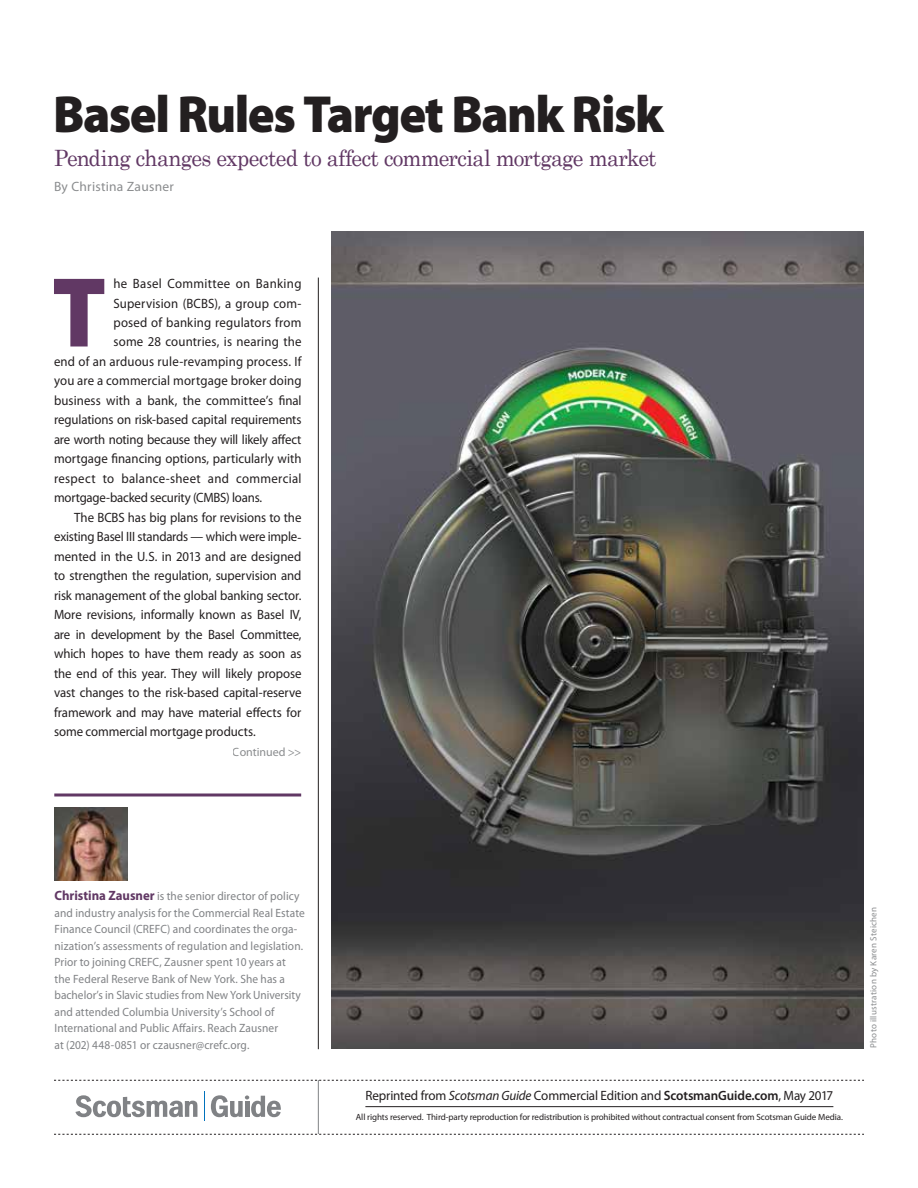
<style>
.page{position:relative;width:918px;height:1188px;background:#fff}
.page>*{position:absolute;margin:0;border:0;box-sizing:border-box;transform-origin:0 0}
.t1{font:900 100.35px "Myriad Pro";color:#613864;scale:.95 1}
.t2{font:900 52.5px "Myriad Pro";letter-spacing:-.03em;color:#231f20;scale:.95 1}
.t3{font:22.5px "Century Schoolbook";letter-spacing:-.035em;color:#613864;scale:.95 1}
.t4{font:13.5px "Myriad Pro";letter-spacing:-.005em;color:#231f20;scale:.95 1}
.t5{font:13.5px "Myriad Pro";letter-spacing:.015em;color:#231f20;scale:.95 1}
.t6{font:13.5px "Myriad Pro";letter-spacing:-.005em;color:#231f20}
.t7{font:13.5px "Myriad Pro";letter-spacing:.025em;color:#231f20;scale:.95 1}
.t8{font:13.5px "Myriad Pro";letter-spacing:.02em;color:#8a8c8e}
.t9{font:12px/16.5px "Myriad Pro";letter-spacing:.005em;color:#808285;scale:.95 1}
.t10{font:12px "Myriad Pro";letter-spacing:-.005em;color:#8a8c8e}
.t11{font:9px "Myriad Pro";letter-spacing:-.01em;color:#231f20}
.t12{font:9px "Myriad Pro";letter-spacing:.025em;color:#8a8c8e}
.s1{font-weight:700;font-size:13.5px;color:#613864}
.s2{font-style:italic}
.s3{font-weight:600}
</style>
<div class="page">
<hr style="left:318px;top:278px;width:1px;height:771px;background:#231f20">
<hr style="left:365px;top:1106px;width:468px;height:1px;background:#231f20">
<svg style="left:54px;top:1080px;width:810px;height:1px"></svg>
<svg style="left:54px;top:1134px;width:810px;height:1px"></svg>
<hr style="left:318px;top:1080px;width:1px;height:54px;background:#808285">
<svg style="left:211px;top:1095px;width:70px;height:22px"></svg>
<svg style="left:75px;top:1095px;width:122px;height:22px"></svg>
<svg style="left:204px;top:1092px;width:1px;height:29px"></svg>
<img style="left:54px;top:807px;width:74px;height:73px">
<hr style="left:54px;top:794px;width:247px;height:2px;background:#613864">
<img style="left:332px;top:231px;width:531px;height:817px">
<h2 class="t2" style="left:53px;top:80px;width:644px">Basel Rules Target Bank Risk</h2>
<h3 class="t3" style="left:54px;top:144px;width:636px">Pending changes expected to affect commercial mortgage market</h3>
<p class="t8" style="left:54px;top:178px;width:121px">By Christina Zausner</p>
<h1 class="t1" style="left:52px;top:246px;width:59px">T</h1>
<p class="t7" style="left:113px;top:275px;width:199px">he Basel Committee on Banking</p>
<p class="t4" style="left:113px;top:295px;width:199px">Supervision (BCBS), a group com-</p>
<p class="t5" style="left:113px;top:314px;width:199px">posed of banking regulators from</p>
<p class="t5" style="left:113px;top:334px;width:199px">some 28 countries, is nearing the</p>
<p class="t5" style="left:54px;top:353px;width:262px">end of an arduous rule-revamping process. If</p>
<p class="t4" style="left:54px;top:373px;width:262px">you are a commercial mortgage broker doing</p>
<p class="t4" style="left:54px;top:392px;width:262px">business with a bank, the committee’s final</p>
<p class="t4" style="left:54px;top:412px;width:262px">regulations on risk-based capital requirements</p>
<p class="t4" style="left:54px;top:431px;width:262px">are worth noting because they will likely affect</p>
<p class="t4" style="left:54px;top:451px;width:262px">mortgage financing options, particularly with</p>
<p class="t7" style="left:54px;top:470px;width:262px">respect to balance-sheet and commercial</p>
<p class="t4" style="left:54px;top:490px;width:221px">mortgage-backed security (CMBS) loans.</p>
<p class="t4" style="left:74px;top:509px;width:241px">The BCBS has big plans for revisions to the</p>
<p class="t4" style="left:54px;top:529px;width:262px">existing Basel III standards — which were imple-</p>
<p class="t4" style="left:54px;top:548px;width:262px">mented in the U.S. in 2013 and are designed</p>
<p class="t4" style="left:54px;top:568px;width:262px">to strengthen the regulation, supervision and</p>
<p class="t4" style="left:54px;top:587px;width:262px">risk management of the global banking sector.</p>
<p class="t4" style="left:54px;top:607px;width:262px">More revisions, informally known as Basel IV,</p>
<p class="t4" style="left:54px;top:626px;width:262px">are in development by the Basel Committee,</p>
<p class="t4" style="left:54px;top:646px;width:262px">which hopes to have them ready as soon as</p>
<p class="t4" style="left:54px;top:665px;width:262px">the end of this year. They will likely propose</p>
<p class="t4" style="left:54px;top:685px;width:262px">vast changes to the risk-based capital-reserve</p>
<p class="t4" style="left:54px;top:704px;width:262px">framework and may have material effects for</p>
<p class="t4" style="left:54px;top:724px;width:214px">some commercial mortgage products.</p>
<p class="t10" style="left:233px;top:745px;width:70px">Continued &gt;&gt;</p>
<p class="t9" style="left:55px;top:888px;width:265px"><span class="s1">Christina Zausner</span> is the senior director of policy and industry analysis for the Commercial Real Estate Finance Council (CREFC) and coordinates the orga&shy;nization’s assessments of regulation and legislation.<br>Prior to joining CREFC, Zausner spent 10 years at<br>the Federal Reserve Bank of New York. She has a bachelor’s in Slavic studies from New York University and attended Columbia University’s School of International and Public Affairs. Reach Zausner<br>at (202) 448-0851 or czausner@crefc.org.</p>
<p class="t6" style="left:366px;top:1087px;width:469px">Reprinted from <span class="s2">Scotsman Guide</span> Commercial Edition and <span class="s3">ScotsmanGuide.com</span>, May 2017</p>
<p class="t11" style="left:356px;top:1111px;width:488px">All rights reserved. Third-party reproduction for redistribution is prohibited without contractual consent from Scotsman Guide Media.</p>
<p class="t12" style="left:868px;top:1048px;width:142px;rotate:-90deg">Photo illustration by Karen Steichen</p>
</div>
